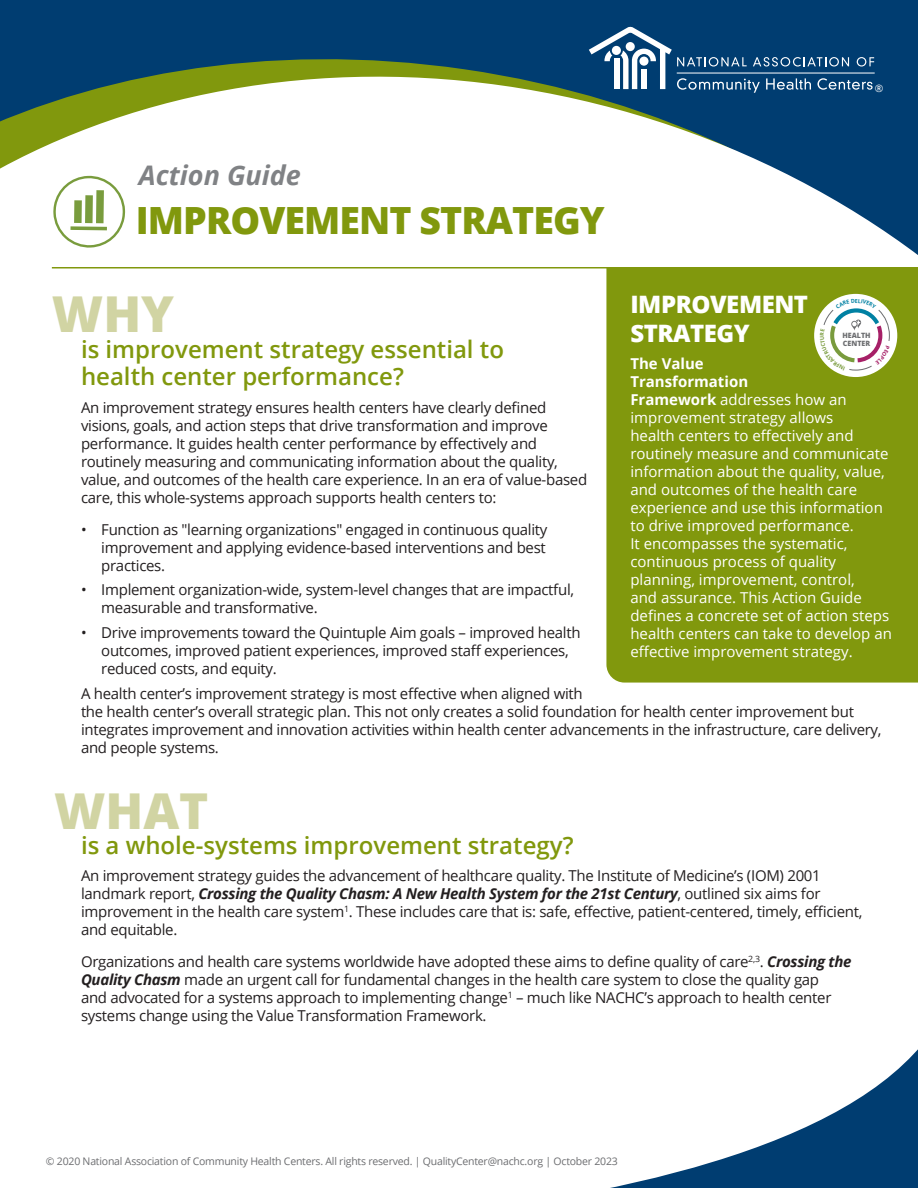
<style>
.page{position:relative;width:918px;height:1188px;background:#fff}
.page>*{position:absolute;margin:0;border:0;box-sizing:border-box;transform-origin:0 0}
.t1{font:800 49.5px "Open Sans";color:#d1d4a3}
.t2{font:800 37.5px "Open Sans";letter-spacing:-.025em;color:#81980d}
.t3{font:italic 700 27px "Open Sans";color:#808285}
.t4{font:600 24px/27px "Open Sans";color:#81980d}
.t5{font:800 24px "Open Sans";letter-spacing:-.02em;color:#fff}
.body{font:15px/18px "Open Sans";letter-spacing:-.02em;color:#231f20}
.t6{font:15px/18px "Open Sans";color:#fff}
.t7{font:10.5px "Open Sans";letter-spacing:-.02em;color:#6c6d70}
.t8{font:10.35px "Open Sans";color:#fff}
.t9{font:800 7.35px/7.9px "Open Sans";color:#6c6d70}
.s1{font-weight:700}
.s2{font-weight:700;font-style:italic}
</style>
<div class="page">
<svg style="left:0;top:0;width:918px;height:269px"></svg>
<svg style="left:589px;top:27px;width:285px;height:66px;background:#285c87"></svg>
<hr style="left:677px;top:73px;width:198px;height:1px;background:#fff">
<hr style="left:52px;top:267px;width:812px;height:1px;background:#81980d">
<svg style="left:610px;top:1049px;width:308px;height:139px"></svg>
<svg style="left:53px;top:175px;width:72px;height:73px"></svg>
<div style="left:606px;top:267px;width:312px;height:416px;background:#81980d"></div>
<div style="left:814px;top:294px;width:83px;height:83px;background:#fff;border-radius:50%"></div>
<svg style="left:820px;top:299px;width:70px;height:71px"></svg>
<p class="t3" style="left:139px;top:156px;width:164px">Action Guide</p>
<p class="t2" style="left:136px;top:192px;width:470px">IMPROVEMENT STRATEGY</p>
<p class="t8" style="left:875px;top:81px;width:10px">®</p>
<p class="t5" style="left:630px;top:286px;width:179px">IMPROVEMENT</p>
<p class="t5" style="left:630px;top:315px;width:121px">STRATEGY</p>
<p class="t6" style="left:630px;top:354px;width:263px"><span class="s1">The Value<br>Transformation<br>Framework</span> addresses how an improvement strategy allows<br>health centers to effectively and routinely measure and communicate information about the quality, value, and outcomes of the health care experience and use this information to drive improved performance.<br>It encompasses the systematic, continuous process of quality planning, improvement, control,<br>and assurance. This Action Guide defines a concrete set of action steps health centers can take to develop an effective improvement strategy.</p>
<p class="t1" style="left:52px;top:276px;width:124px">WHY</p>
<p class="t9" style="left:842px;top:331px;width:30px">HEALTH<br>CENTER</p>
<p class="t4" style="left:81px;top:335px;width:424px">is improvement strategy essential to health center performance?</p>
<p class="body" style="left:81px;top:398px;width:508px">An improvement strategy ensures health centers have clearly defined visions, goals, and action steps that drive transformation and improve performance. It guides health center performance by effectively and routinely measuring and communicating information about the quality, value, and outcomes of the health care experience. In an era of value-based care, this whole-systems approach supports health centers to:</p>
<p class="body" style="left:101px;top:520px;width:448px;text-align:justify;text-indent:-20px">• Function as "learning organizations" engaged in continuous quality improvement and applying evidence-based interventions and best practices.</p>
<p class="body" style="left:101px;top:580px;width:474px;text-indent:-20px">• Implement organization-wide, system-level changes that are impactful, measurable and transformative.</p>
<p class="body" style="left:101px;top:623px;width:481px;text-indent:-20px">• Drive improvements toward the Quintuple Aim goals – improved health outcomes, improved patient experiences, improved staff experiences, reduced costs, and equity.</p>
<p class="body" style="left:81px;top:684px;width:802px">A health center’s improvement strategy is most effective when aligned with<br>the health center’s overall strategic plan. This not only creates a solid foundation for health center improvement but integrates improvement and innovation activities within health center advancements in the infrastructure, care delivery, and people systems.</p>
<p class="t1" style="left:54px;top:774px;width:156px">WHAT</p>
<p class="t4" style="left:81px;top:831px;width:494px">is a whole-systems improvement strategy?</p>
<p class="body" style="left:81px;top:866px;width:783px">An improvement strategy guides the advancement of healthcare quality. The Institute of Medicine’s (IOM) 2001 landmark report, <span class="s2">Crossing the Quality Chasm: A New Health System for the 21st Century</span>, outlined six aims for improvement in the health care system<sup>1</sup>. These includes care that is: safe, effective, patient-centered, timely, efficient, and equitable.</p>
<p class="body" style="left:81px;top:952px;width:772px">Organizations and health care systems worldwide have adopted these aims to define quality of care<sup>2,3</sup>. <span class="s2">Crossing the<br>Quality Chasm</span> made an urgent call for fundamental changes in the health care system to close the quality gap</p>
<p class="body" style="left:81px;top:988px;width:752px">and advocated for a systems approach to implementing change<sup>1</sup> – much like NACHC’s approach to health center systems change using the Value Transformation Framework.</p>
<p class="t7" style="left:46px;top:1154px;width:573px">© 2020 National Association of Community Health Centers. All rights reserved. | QualityCenter@nachc.org | October 2023</p>
</div>
